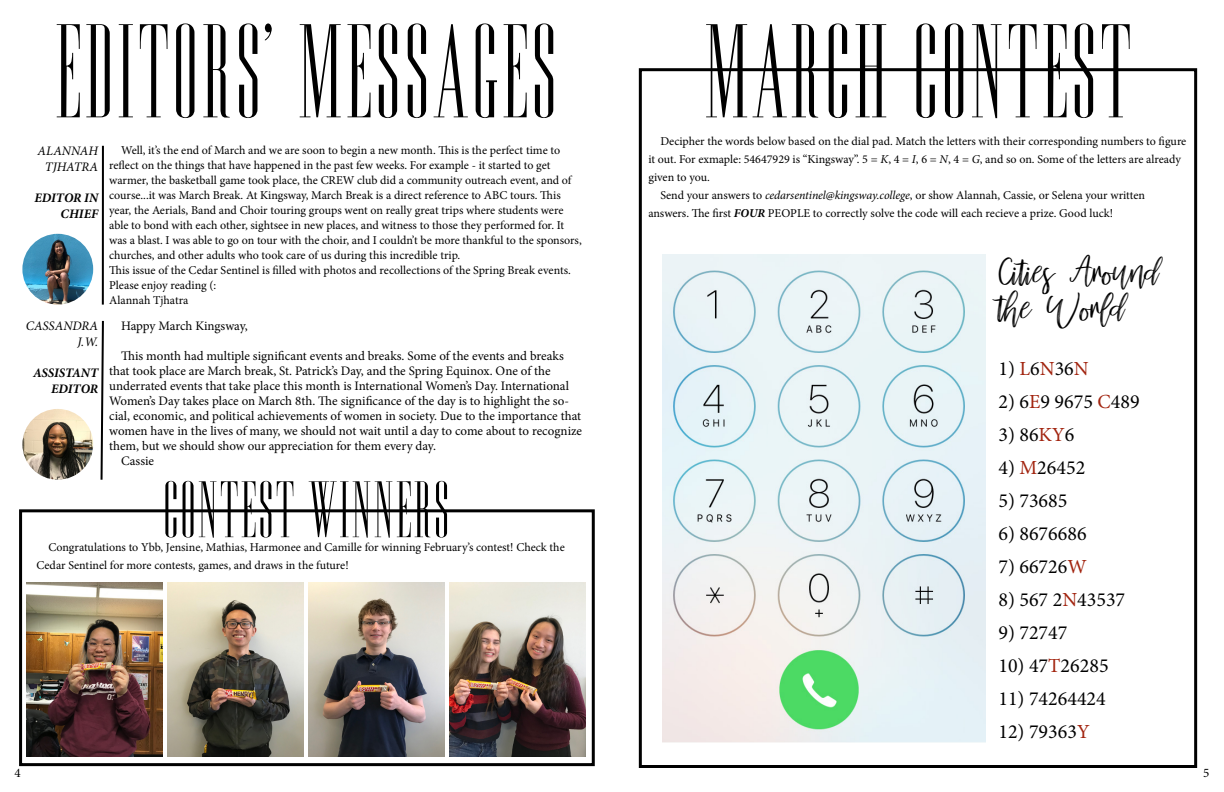
<style>
.page{position:relative;width:1224px;height:792px;background:#fff}
.page>*{position:absolute;margin:0;border:0;box-sizing:border-box;transform-origin:0 0}
.t1{font:120px "Edition";letter-spacing:.025em;color:#000}
.t2{font:72px "Edition";letter-spacing:.025em;color:#000}
.t3{font:30px/36px "mellonydrybrush";color:#000}
.t4{font:20px "Minion Pro";color:#000}
.t5{font:13px "Minion Pro";letter-spacing:-.005em;color:#000}
.t6{font:italic 700 13px/15.6px "Minion Pro";color:#000;text-align:right}
.t7{font:italic 13px/15.6px "Minion Pro";color:#000;text-align:center}
.t8{font:12px/15px "Minion Pro";letter-spacing:-.005em;color:#000}
.s1{font-style:italic}
.s2{font-weight:700;font-style:italic}
.s3{color:#a22510}
</style>
<div class="page">
<div style="left:19px;top:509px;width:576px;height:257px;border:3px solid #000"></div>
<img style="left:22px;top:234px;width:71px;height:71px;border-radius:35px">
<hr style="left:102px;top:146px;width:2px;height:159px;background:#000">
<img style="left:22px;top:409px;width:71px;height:71px;border-radius:35px">
<svg style="left:100px;top:320px;width:4px;height:160px"></svg>
<div style="left:639px;top:68px;width:558px;height:700px;border:3px solid #000"></div>
<img style="left:662px;top:254px;width:323px;height:489px">
<img style="left:27px;top:582px;width:135px;height:174px">
<img style="left:168px;top:582px;width:135px;height:174px">
<img style="left:309px;top:582px;width:135px;height:174px">
<img style="left:450px;top:582px;width:135px;height:174px">
<h1 class="t1" style="left:55px;top:6px;width:504px">EDITORS’ MESSAGES</h1>
<p class="t7" style="left:38px;top:143px;width:62px">ALANNAH<br>TJHATRA</p>
<p class="t6" style="left:34px;top:190px;width:65px">EDITOR IN<br>CHIEF</p>
<p class="t8" style="left:109px;top:142px;width:474px;text-indent:12px">Well, it’s the end of March and we are soon to begin a new month. This is the perfect time to reflect on the things that have happened in the past few weeks. For example - it started to get warmer, the basketball game took place, the CREW club did a community outreach event, and of course...it was March Break. At Kingsway, March Break is a direct reference to ABC tours. This year, the Aerials, Band and Choir touring groups went on really great trips where students were able to bond with each other, sightsee in new places, and witness to those they performed for. It was a blast. I was able to go on tour with the choir, and I couldn’t be more thankful to the sponsors, churches, and other adults who took care of us during this incredible trip.<br>This issue of the Cedar Sentinel is filled with photos and recollections of the Spring Break events.<br>Please enjoy reading (:<br>Alannah Tjhatra</p>
<p class="t7" style="left:26px;top:318px;width:74px;text-align:right">CASSANDRA<br>J.W.</p>
<p class="t6" style="left:33px;top:365px;width:67px">ASSISTANT<br>EDITOR</p>
<p class="t5" style="left:121px;top:318px;width:128px">Happy March Kingsway,</p>
<p class="t5" style="left:121px;top:348px;width:444px">This month had multiple significant events and breaks. Some of the events and breaks</p>
<p class="t5" style="left:109px;top:363px;width:443px">that took place are March break, St. Patrick’s Day, and the Spring Equinox. One of the</p>
<p class="t5" style="left:109px;top:378px;width:461px">underrated events that take place this month is International Women’s Day. International</p>
<p class="t5" style="left:109px;top:393px;width:461px">Women’s Day takes place on March 8th. The significance of the day is to highlight the so-</p>
<p class="t5" style="left:109px;top:408px;width:473px">cial, economic, and political achievements of women in society. Due to the importance that</p>
<p class="t5" style="left:109px;top:423px;width:474px">women have in the lives of many, we should not wait until a day to come about to recognize</p>
<p class="t5" style="left:109px;top:438px;width:328px">them, but we should show our appreciation for them every day.</p>
<p class="t5" style="left:121px;top:453px;width:34px">Cassie</p>
<h2 class="t2" style="left:163px;top:470px;width:288px">CONTEST WINNERS</h2>
<p class="t8" style="left:36px;top:538px;width:530px;line-height:18px;text-indent:12px">Congratulations to Ybb, Jensine, Mathias, Harmonee and Camille for winning February’s contest! Check the<br>Cedar Sentinel for more contests, games, and draws in the future!</p>
<p class="t5" style="left:15px;top:765px;width:8px">4</p>
<h1 class="t1" style="left:704px;top:6px;width:429px">MARCH CONTEST</h1>
<p class="t8" style="left:660px;top:133px;width:528px">Decipher the words below based on the dial pad. Match the letters with their corresponding numbers to figure</p>
<p class="t8" style="left:648px;top:151px;width:534px">it out. For exmaple: 54647929 is “Kingsway”. 5 = <span class="s1">K</span>, 4 = <span class="s1">I</span>, 6 = <span class="s1">N</span>, 4 = <span class="s1">G</span>, and so on. Some of the letters are already</p>
<p class="t8" style="left:648px;top:169px;width:63px">given to you.</p>
<p class="t8" style="left:660px;top:187px;width:486px">Send your answers to <span class="s1">cedarsentinel@kingsway.college</span>, or show Alannah, Cassie, or Selena your written</p>
<p class="t8" style="left:648px;top:205px;width:466px">answers. The first <span class="s2">FOUR</span> PEOPLE to correctly solve the code will each recieve a prize. Good luck!</p>
<h3 class="t3" style="left:998px;top:254px;width:162px">Cities Around the World</h3>
<h3 class="t4" style="left:998px;top:355px;width:92px">1) <span class="s3">L</span>6<span class="s3">N</span>36<span class="s3">N</span></h3>
<h3 class="t4" style="left:998px;top:388px;width:143px">2) 6<span class="s3">E</span>9 9675 <span class="s3">C</span>489</h3>
<h3 class="t4" style="left:998px;top:421px;width:77px">3) 86<span class="s3">KY</span>6</h3>
<h3 class="t4" style="left:998px;top:454px;width:88px">4) <span class="s3">M</span>26452</h3>
<h3 class="t4" style="left:998px;top:487px;width:71px">5) 73685</h3>
<h3 class="t4" style="left:998px;top:520px;width:90px">6) 8676686</h3>
<h3 class="t4" style="left:998px;top:553px;width:90px">7) 66726<span class="s3">W</span></h3>
<h3 class="t4" style="left:998px;top:586px;width:128px">8) 567 2<span class="s3">N</span>43537</h3>
<h3 class="t4" style="left:998px;top:619px;width:71px">9) 72747</h3>
<h3 class="t4" style="left:998px;top:652px;width:112px">10) 47<span class="s3">T</span>26285</h3>
<h3 class="t4" style="left:998px;top:685px;width:109px">11) 74264424</h3>
<h3 class="t4" style="left:998px;top:718px;width:93px">12) 79363<span class="s3">Y</span></h3>
<p class="t5" style="left:1203px;top:765px;width:8px">5</p>
</div>
